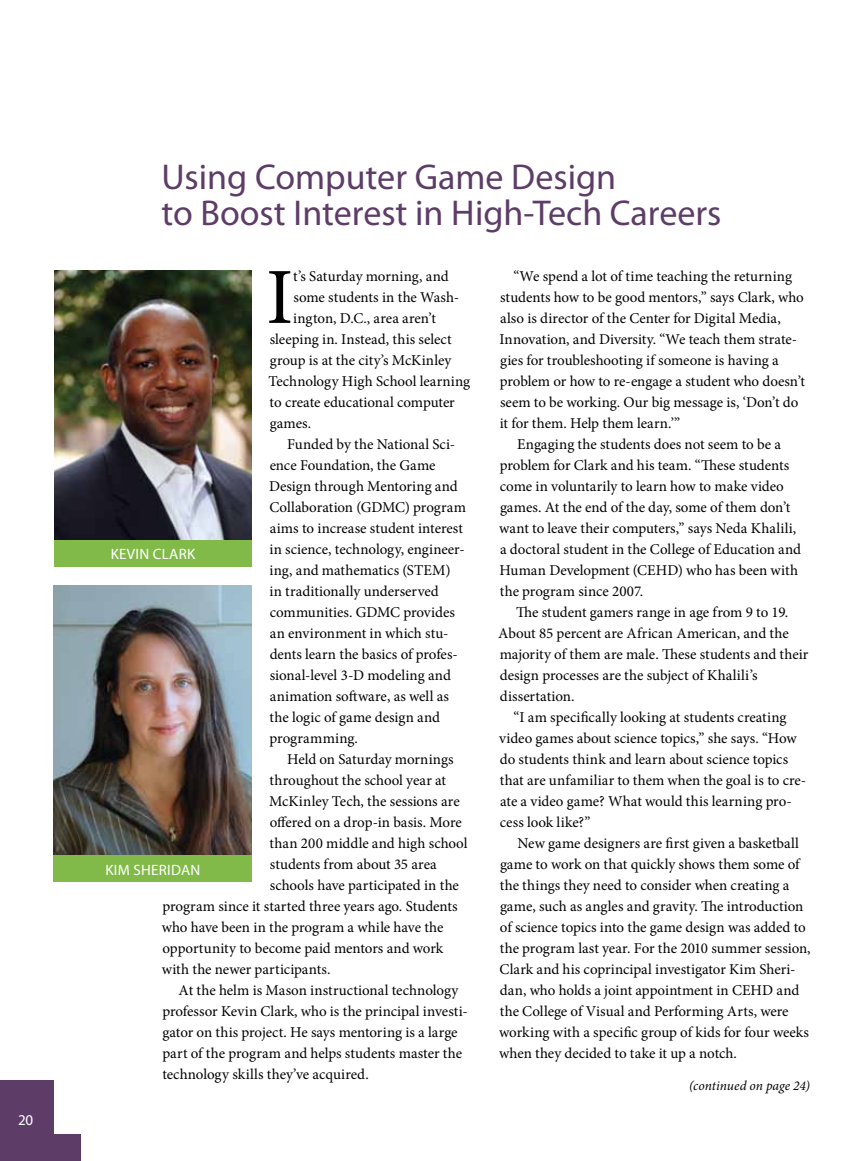
<style>
.page{position:relative;width:864px;height:1161px;background:#fff}
.page>*{position:absolute;margin:0;border:0;box-sizing:border-box;transform-origin:0 0}
.t1{font:79.65px "Minion Pro";color:#000}
.t2{font:36px/36px "Myriad Pro";color:#5d3d67}
.t3{font:15px "Minion Pro";color:#000}
.t4{font:15px "Myriad Pro";letter-spacing:.02em;color:#fff}
.t5{font:italic 13.5px "Minion Pro";color:#000}
</style>
<div class="page">
<img style="left:54px;top:270px;width:198px;height:270px">
<img style="left:54px;top:586px;width:198px;height:269px">
<div style="left:54px;top:540px;width:198px;height:27px;background:#82ba49"></div>
<div style="left:54px;top:855px;width:198px;height:27px;background:#82ba49"></div>
<svg style="left:0;top:1080px;width:81px;height:81px"></svg>
<p class="t4" style="left:18px;top:1111px;width:17px">20</p>
<h2 class="t2" style="left:161px;top:158px;width:562px">Using Computer Game Design<br>to Boost Interest in High-Tech Careers</h2>
<h1 class="t1" style="left:266px;top:244px;width:29px">I</h1>
<p class="t3" style="left:293px;top:266px;width:157px">t’s Saturday morning, and</p>
<p class="t3" style="left:514px;top:266px;width:280px">“We spend a lot of time teaching the returning</p>
<p class="t3" style="left:500px;top:287px;width:305px">students how to be good mentors,” says Clark, who</p>
<p class="t3" style="left:500px;top:308px;width:282px">also is director of the Center for Digital Media,</p>
<p class="t3" style="left:499px;top:329px;width:299px">Innovation, and Diversity. “We teach them strate-</p>
<p class="t3" style="left:500px;top:350px;width:280px">gies for troubleshooting if someone is having a</p>
<p class="t3" style="left:500px;top:371px;width:307px">problem or how to re-engage a student who doesn’t</p>
<p class="t3" style="left:500px;top:392px;width:300px">seem to be working. Our big message is, ‘Don’t do</p>
<p class="t3" style="left:500px;top:413px;width:182px">it for them. Help them learn.’”</p>
<p class="t3" style="left:517px;top:434px;width:265px">Engaging the students does not seem to be a</p>
<p class="t3" style="left:500px;top:455px;width:291px">problem for Clark and his team. “These students</p>
<p class="t3" style="left:500px;top:476px;width:285px">come in voluntarily to learn how to make video</p>
<p class="t3" style="left:500px;top:497px;width:292px">games. At the end of the day, some of them don’t</p>
<p class="t3" style="left:499px;top:518px;width:298px">want to leave their computers,” says Neda Khalili,</p>
<p class="t3" style="left:500px;top:539px;width:303px">a doctoral student in the College of Education and</p>
<p class="t3" style="left:499px;top:560px;width:300px">Human Development (CEHD) who has been with</p>
<p class="t3" style="left:500px;top:581px;width:145px">the program since 2007.</p>
<p class="t3" style="left:516px;top:602px;width:274px">The student gamers range in age from 9 to 19.</p>
<p class="t3" style="left:498px;top:623px;width:292px">About 85 percent are African American, and the</p>
<p class="t3" style="left:500px;top:644px;width:310px">majority of them are male. These students and their</p>
<p class="t3" style="left:500px;top:665px;width:259px">design processes are the subject of Khalili’s</p>
<p class="t3" style="left:500px;top:686px;width:76px">dissertation.</p>
<p class="t3" style="left:514px;top:707px;width:274px">“I am specifically looking at students creating</p>
<p class="t3" style="left:499px;top:728px;width:299px">video games about science topics,” she says. “How</p>
<p class="t3" style="left:500px;top:749px;width:290px">do students think and learn about science topics</p>
<p class="t3" style="left:500px;top:770px;width:308px">that are unfamiliar to them when the goal is to cre-</p>
<p class="t3" style="left:500px;top:791px;width:293px">ate a video game? What would this learning pro-</p>
<p class="t3" style="left:500px;top:812px;width:92px">cess look like?”</p>
<p class="t3" style="left:517px;top:833px;width:283px">New game designers are first given a basketball</p>
<p class="t3" style="left:500px;top:854px;width:301px">game to work on that quickly shows them some of</p>
<p class="t3" style="left:500px;top:875px;width:291px">the things they need to consider when creating a</p>
<p class="t3" style="left:500px;top:896px;width:305px">game, such as angles and gravity. The introduction</p>
<p class="t3" style="left:500px;top:917px;width:307px">of science topics into the game design was added to</p>
<p class="t3" style="left:500px;top:938px;width:312px">the program last year. For the 2010 summer session,</p>
<p class="t3" style="left:500px;top:959px;width:297px">Clark and his coprincipal investigator Kim Sheri-</p>
<p class="t3" style="left:500px;top:980px;width:301px">dan, who holds a joint appointment in CEHD and</p>
<p class="t3" style="left:500px;top:1001px;width:290px">the College of Visual and Performing Arts, were</p>
<p class="t3" style="left:499px;top:1022px;width:311px">working with a specific group of kids for four weeks</p>
<p class="t3" style="left:499px;top:1043px;width:239px">when they decided to take it up a notch.</p>
<p class="t3" style="left:293px;top:287px;width:167px">some students in the Wash-</p>
<p class="t3" style="left:293px;top:308px;width:144px">ington, D.C., area aren’t</p>
<p class="t3" style="left:270px;top:329px;width:183px">sleeping in. Instead, this select</p>
<p class="t3" style="left:270px;top:350px;width:183px">group is at the city’s McKinley</p>
<p class="t3" style="left:269px;top:371px;width:203px">Technology High School learning</p>
<p class="t3" style="left:270px;top:392px;width:187px">to create educational computer</p>
<p class="t3" style="left:270px;top:413px;width:43px">games.</p>
<p class="t3" style="left:287px;top:434px;width:170px">Funded by the National Sci-</p>
<p class="t3" style="left:270px;top:455px;width:167px">ence Foundation, the Game</p>
<p class="t3" style="left:269px;top:476px;width:190px">Design through Mentoring and</p>
<p class="t3" style="left:269px;top:497px;width:198px">Collaboration (GDMC) program</p>
<p class="t3" style="left:270px;top:518px;width:195px">aims to increase student interest</p>
<p class="t3" style="left:270px;top:539px;width:197px">in science, technology, engineer-</p>
<p class="t3" style="left:270px;top:560px;width:182px">ing, and mathematics (STEM)</p>
<p class="t3" style="left:270px;top:581px;width:171px">in traditionally underserved</p>
<p class="t3" style="left:270px;top:602px;width:187px">communities. GDMC provides</p>
<p class="t3" style="left:270px;top:623px;width:180px">an environment in which stu-</p>
<p class="t3" style="left:270px;top:644px;width:190px">dents learn the basics of profes-</p>
<p class="t3" style="left:270px;top:665px;width:183px">sional-level 3-D modeling and</p>
<p class="t3" style="left:270px;top:686px;width:181px">animation software, as well as</p>
<p class="t3" style="left:270px;top:707px;width:172px">the logic of game design and</p>
<p class="t3" style="left:270px;top:728px;width:90px">programming.</p>
<p class="t3" style="left:287px;top:749px;width:168px">Held on Saturday mornings</p>
<p class="t3" style="left:270px;top:770px;width:178px">throughout the school year at</p>
<p class="t3" style="left:269px;top:791px;width:192px">McKinley Tech, the sessions are</p>
<p class="t3" style="left:270px;top:812px;width:194px">offered on a drop-in basis. More</p>
<p class="t3" style="left:270px;top:833px;width:199px">than 200 middle and high school</p>
<p class="t3" style="left:270px;top:854px;width:168px">students from about 35 area</p>
<p class="t3" style="left:270px;top:875px;width:191px">schools have participated in the</p>
<p class="t3" style="left:162px;top:896px;width:297px">program since it started three years ago. Students</p>
<p class="t3" style="left:162px;top:917px;width:283px">who have been in the program a while have the</p>
<p class="t3" style="left:162px;top:938px;width:282px">opportunity to become paid mentors and work</p>
<p class="t3" style="left:162px;top:959px;width:170px">with the newer participants.</p>
<p class="t3" style="left:179px;top:980px;width:281px">At the helm is Mason instructional technology</p>
<p class="t3" style="left:162px;top:1001px;width:307px">professor Kevin Clark, who is the principal investi-</p>
<p class="t3" style="left:163px;top:1022px;width:297px">gator on this project. He says mentoring is a large</p>
<p class="t3" style="left:162px;top:1043px;width:301px">part of the program and helps students master the</p>
<p class="t3" style="left:162px;top:1064px;width:208px">technology skills they’ve acquired.</p>
<p class="t4" style="left:111px;top:544px;width:17px">Kevin</p>
<p class="t4" style="left:153px;top:544px;width:19px">Clark</p>
<p class="t4" style="left:105px;top:860px;width:45px">Kim Sheridan</p>
<p class="t5" style="left:689px;top:1076px;width:122px">(continued on page 24)</p>
</div>
